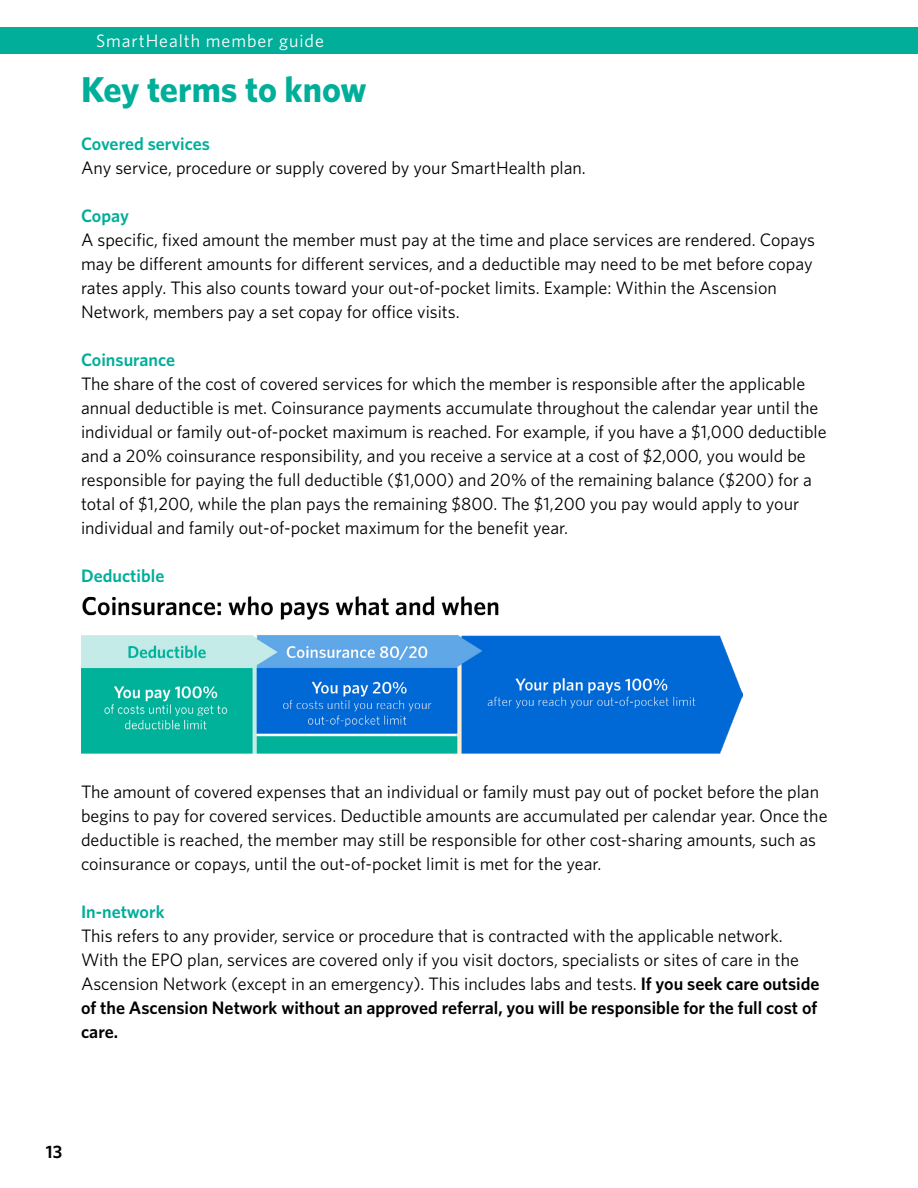
<style>
.page{position:relative;width:918px;height:1188px;background:#fff}
.page>*{position:absolute;margin:0;border:0;box-sizing:border-box;transform-origin:0 0}
.t1{font:700 36px "Whitney";color:#00ae9a}
.t2{font:18px/24px "Whitney";color:#000}
.t3{font:600 18px "Whitney";color:#00ae9a}
.t4{font:18px "Whitney";letter-spacing:.05em;color:#fff}
.t5{font:600 18px "Whitney";color:#000}
.s1{font-weight:600}
</style>
<div class="page">
<div style="left:0;top:27px;width:918px;height:27px;background:#00ae9a"></div>
<img style="left:82px;top:596px;width:661px;height:158px">
<p class="t4" style="left:96px;top:30px;width:229px">SmartHealth member guide</p>
<h1 class="t1" style="left:81px;top:68px;width:287px">Key terms to know</h1>
<p class="t3" style="left:81px;top:133px;width:131px">Covered services</p>
<p class="t2" style="left:81px;top:156px;width:506px">Any service, procedure or supply covered by your SmartHealth plan.</p>
<p class="t3" style="left:81px;top:205px;width:49px">Copay</p>
<p class="t2" style="left:81px;top:228px;width:736px">A specific, fixed amount the member must pay at the time and place services are rendered. Copays may be different amounts for different services, and a deductible may need to be met before copay rates apply. This also counts toward your out-of-pocket limits. Example: Within the Ascension Network, members pay a set copay for office visits.</p>
<p class="t3" style="left:81px;top:349px;width:96px">Coinsurance</p>
<p class="t2" style="left:81px;top:372px;width:747px">The share of the cost of covered services for which the member is responsible after the applicable annual deductible is met. Coinsurance payments accumulate throughout the calendar year until the individual or family out-of-pocket maximum is reached. For example, if you have a $1,000 deductible and a 20% coinsurance responsibility, and you receive a service at a cost of $2,000, you would be responsible for paying the full deductible ($1,000) and 20% of the remaining balance ($200) for a total of $1,200, while the plan pays the remaining $800. The $1,200 you pay would apply to your individual and family out-of-pocket maximum for the benefit year.</p>
<p class="t3" style="left:81px;top:565px;width:85px">Deductible</p>
<p class="t2" style="left:81px;top:780px;width:748px">The amount of covered expenses that an individual or family must pay out of pocket before the plan begins to pay for covered services. Deductible amounts are accumulated per calendar year. Once the deductible is reached, the member may still be responsible for other cost-sharing amounts, such as coinsurance or copays, until the out-of-pocket limit is met for the year.</p>
<p class="t3" style="left:81px;top:901px;width:85px">In-network</p>
<p class="t2" style="left:81px;top:924px;width:740px">This refers to any provider, service or procedure that is contracted with the applicable network.<br>With the EPO plan, services are covered only if you visit doctors, specialists or sites of care in the Ascension Network (except in an emergency). This includes labs and tests. <span class="s1">If you seek care outside of the Ascension Network without an approved referral, you will be responsible for the full cost of care.</span></p>
<p class="t5" style="left:46px;top:1141px;width:18px">13</p>
</div>
